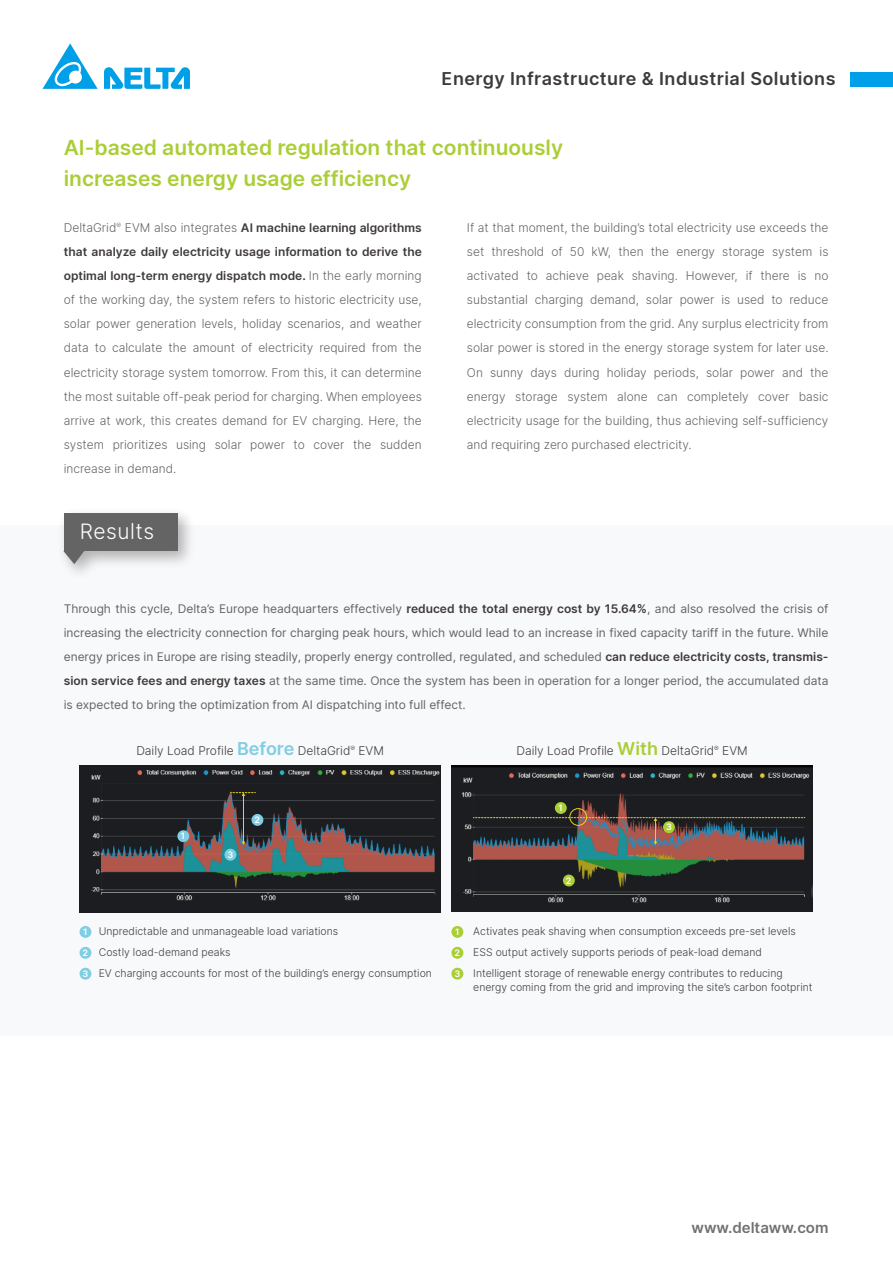
<style>
.page{position:relative;width:893px;height:1263px;background:#fff}
.page>*{position:absolute;margin:0;border:0;box-sizing:border-box;transform-origin:0 0}
.t1{font:600 21px/31.5px "Delta Sans";color:#aace36}
.t2{font:300 21px "Delta Sans";letter-spacing:.025em;color:#fff}
.t3{font:600 18px "Delta Sans";letter-spacing:.025em;color:#3e3a39}
.t4{font:600 15px "Delta Sans";color:#727171}
.t5{font:300 12px/24px "Delta Sans";color:#656464;text-align:justify}
.t6{font:12px/24px "Delta Sans";letter-spacing:-.005em;color:#656464;text-align:justify}
.t7{font:300 12px "Delta Sans";color:#3e3a39}
.t8{font:300 10.5px/21px "Delta Sans";color:#3e3a39}
.t9{font:600 9px "Delta Sans";color:#fff}
.s1{font-weight:600;color:#3e3a39}
.s2{font-weight:600;font-size:18px;color:#aace36}
.s3{font-weight:600;font-size:18px;color:#81cde4}
</style>
<div class="page">
<svg style="left:104px;top:67px;width:86px;height:22px"></svg>
<svg style="left:43px;top:43px;width:55px;height:46px"></svg>
<div style="left:850px;top:72px;width:43px;height:14px;background:#00a0e9"></div>
<div style="left:0;top:525px;width:893px;height:510px;background:#f8f9fb"></div>
<img style="left:63px;top:513px;width:127px;height:60px">
<div style="left:64px;top:513px;width:113px;height:38px;background:#656464"></div>
<svg style="left:63px;top:550px;width:22px;height:14px"></svg>
<img style="left:80px;top:765px;width:361px;height:147px">
<hr style="left:243px;top:795px;width:1px;height:47px;background:#e9d31b">
<svg style="left:231px;top:792px;width:25px;height:4px"></svg>
<div style="left:251px;top:814px;width:12px;height:12px;background:#81cde4;border-radius:50%"></div>
<div style="left:224px;top:849px;width:12px;height:12px;background:#81cde4;border-radius:50%"></div>
<div style="left:80px;top:947px;width:11px;height:12px;background:#81cde4;border-radius:50%"></div>
<div style="left:80px;top:926px;width:11px;height:12px;background:#81cde4;border-radius:50%"></div>
<div style="left:80px;top:968px;width:11px;height:12px;background:#81cde4;border-radius:50%"></div>
<div style="left:451px;top:947px;width:12px;height:12px;background:#aace36;border-radius:50%"></div>
<div style="left:451px;top:926px;width:12px;height:12px;background:#aace36;border-radius:50%"></div>
<div style="left:451px;top:968px;width:12px;height:12px;background:#aace36;border-radius:50%"></div>
<img style="left:451px;top:765px;width:362px;height:146px">
<svg style="left:473px;top:817px;width:332px;height:28px"></svg>
<div style="left:563px;top:874px;width:12px;height:12px;background:#aace36;border-radius:50%"></div>
<div style="left:555px;top:802px;width:12px;height:12px;background:#aace36;border-radius:50%"></div>
<div style="left:663px;top:821px;width:12px;height:12px;background:#aace36;border-radius:50%"></div>
<div style="left:569px;top:808px;width:18px;height:18px;border:1px solid #e9d31b;border-radius:50%"></div>
<div style="left:177px;top:830px;width:12px;height:12px;background:#81cde4;border-radius:50%"></div>
<h2 class="t3" style="left:442px;top:65px;width:395px">Energy Infrastructure &amp; Industrial Solutions</h2>
<h1 class="t1" style="left:64px;top:131px;width:501px">AI-based automated regulation that continuously increases energy usage efficiency</h1>
<p class="t5" style="left:64px;top:216px;width:360px">DeltaGrid<sup>®</sup> EVM also integrates <span class="s1">AI machine learning algorithms that analyze daily electricity usage information to derive the optimal long-term energy dispatch mode.</span> In the early morning of the working day, the system refers to historic electricity use, solar power generation levels, holiday scenarios, and weather data to calculate the amount of electricity required from the electricity storage system tomorrow. From this, it can determine the most suitable off-peak period for charging. When employees arrive at work, this creates demand for EV charging. Here, the system prioritizes using solar power to cover the sudden increase in demand.</p>
<p class="t5" style="left:467px;top:216px;width:363px">If at that moment, the building’s total electricity use exceeds the set threshold of 50 kW, then the energy storage system is activated to achieve peak shaving. However, if there is no substantial charging demand, solar power is used to reduce electricity consumption from the grid. Any surplus electricity from solar power is stored in the energy storage system for later use.<br>On sunny days during holiday periods, solar power and the energy storage system alone can completely cover basic electricity usage for the building, thus achieving self-sufficiency and requiring zero purchased electricity.</p>
<h1 class="t2" style="left:80px;top:516px;width:76px">Results</h1>
<p class="t6" style="left:64px;top:596px;width:766px">Through this cycle, Delta’s Europe headquarters effectively <span class="s1">reduced the total energy cost by 15.64%</span>, and also resolved the crisis of increasing the electricity connection for charging peak hours, which would lead to an increase in fixed capacity tariff in the future. While energy prices in Europe are rising steadily, properly energy controlled, regulated, and scheduled <span class="s1">can reduce electricity costs, transmis&shy;sion service fees and energy taxes</span> at the same time. Once the system has been in operation for a longer period, the accumulated data is expected to bring the optimization from AI dispatching into full effect.</p>
<p class="t7" style="left:516px;top:742px;width:233px">Daily Load Profile <span class="s2">With</span> DeltaGrid<sup>®</sup> EVM</p>
<p class="t7" style="left:136px;top:742px;width:249px">Daily Load Profile <span class="s3">Before</span> DeltaGrid<sup>®</sup> EVM</p>
<p class="t9" style="left:181px;top:829px;width:6px">1</p>
<p class="t9" style="left:228px;top:848px;width:7px">3</p>
<p class="t9" style="left:255px;top:813px;width:7px">2</p>
<p class="t9" style="left:558px;top:801px;width:6px">1</p>
<p class="t9" style="left:566px;top:873px;width:7px">2</p>
<p class="t9" style="left:666px;top:820px;width:7px">3</p>
<p class="t9" style="left:83px;top:925px;width:6px">1</p>
<p class="t9" style="left:83px;top:966px;width:7px">3</p>
<p class="t9" style="left:83px;top:946px;width:7px">2</p>
<p class="t8" style="left:99px;top:921px;width:335px">Unpredictable and unmanageable load variations<br>Costly load-demand peaks<br>EV charging accounts for most of the building’s energy consumption</p>
<p class="t8" style="left:473px;top:921px;width:324px">Activates peak shaving when consumption exceeds pre-set levels<br>ESS output actively supports periods of peak-load demand<br>Intelligent storage of renewable energy contributes to reducing</p>
<p class="t8" style="left:473px;top:976px;width:341px">energy coming from the grid and improving the site’s carbon footprint</p>
<p class="t9" style="left:455px;top:925px;width:6px">1</p>
<p class="t9" style="left:454px;top:966px;width:7px">3</p>
<p class="t9" style="left:454px;top:946px;width:7px">2</p>
<p class="t4" style="left:691px;top:1216px;width:139px">www.deltaww.com</p>
</div>
